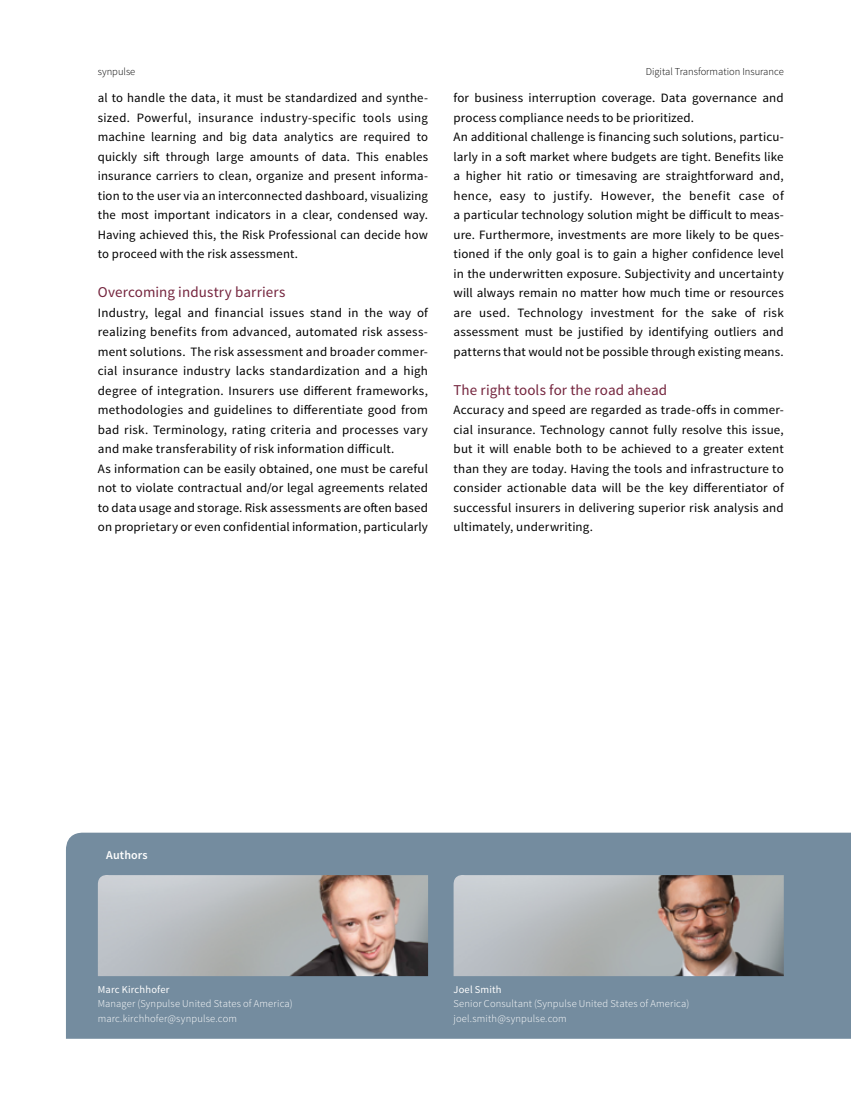
<style>
.page{position:relative;width:851px;height:1106px;background:#fff}
.page>*{position:absolute;margin:0;border:0;box-sizing:border-box;transform-origin:0 0}
.t1{font:15px "Source Sans Pro";letter-spacing:.01em;color:#74243d}
.t2{font:12.75px/19.5px "Source Sans Pro";letter-spacing:.015em;color:#000;text-align:justify}
.t3{font:600 12px "Source Sans Pro";letter-spacing:.01em;color:#fff}
.t4{font:300 10.5px/14.7px "Source Sans Pro";letter-spacing:.015em;color:#fff}
.t5{font:300 10.5px "Source Sans Pro";color:#000}
.t6{font:10.5px "Source Sans Pro";letter-spacing:.015em;color:#fff}
</style>
<div class="page">
<div style="left:66px;top:832px;width:784px;height:206px;background:#748c9f"></div>
<img style="left:98px;top:875px;width:330px;height:101px">
<img style="left:453px;top:875px;width:330px;height:101px">
<p class="t5" style="left:98px;top:65px;width:39px">synpulse</p>
<p class="t5" style="left:645px;top:65px;width:139px">Digital Transformation Insurance</p>
<p class="t2" style="left:98px;top:88px;width:332px">al to handle the data, it must be standardized and synthe&shy;sized. Powerful, insurance industry-specific tools using machine learning and big data analytics are required to quickly sift through large amounts of data. This enables insurance carriers to clean, organize and present informa&shy;tion to the user via an interconnected dashboard, visualizing the most important indicators in a clear, condensed way.<br>Having achieved this, the Risk Professional can decide how to proceed with the risk assessment.</p>
<p class="t1" style="left:98px;top:283px;width:189px">Overcoming industry barriers</p>
<p class="t2" style="left:98px;top:303px;width:332px;text-align:left">Industry, legal and financial issues stand in the way of realizing benefits from advanced, automated risk assess&shy;ment solutions. The risk assessment and broader commer&shy;cial insurance industry lacks standardization and a high degree of integration. Insurers use different frameworks, methodologies and guidelines to differentiate good from bad risk. Terminology, rating criteria and processes vary and make transferability of risk information difficult.<br>As information can be easily obtained, one must be careful not to violate contractual and/or legal agreements related to data usage and storage. Risk assessments are often based on proprietary or even confidential information, particularly</p>
<p class="t2" style="left:453px;top:88px;width:332px;text-align:left">for business interruption coverage. Data governance and process compliance needs to be prioritized.<br>An additional challenge is financing such solutions, particu&shy;larly in a soft market where budgets are tight. Benefits like a higher hit ratio or timesaving are straightforward and, hence, easy to justify. However, the benefit case of a particular technology solution might be difficult to meas&shy;ure. Furthermore, investments are more likely to be ques&shy;tioned if the only goal is to gain a higher confidence level in the underwritten exposure. Subjectivity and uncertainty will always remain no matter how much time or resources are used. Technology investment for the sake of risk assessment must be justified by identifying outliers and patterns that would not be possible through existing means.</p>
<p class="t1" style="left:453px;top:380px;width:215px">The right tools for the road ahead</p>
<p class="t2" style="left:453px;top:400px;width:332px">Accuracy and speed are regarded as trade-offs in commer&shy;cial insurance. Technology cannot fully resolve this issue, but it will enable both to be achieved to a greater extent than they are today. Having the tools and infrastructure to consider actionable data will be the key differentiator of successful insurers in delivering superior risk analysis and ultimately, underwriting.</p>
<p class="t3" style="left:106px;top:847px;width:43px">Authors</p>
<p class="t6" style="left:98px;top:982px;width:73px">Marc Kirchhofer</p>
<p class="t4" style="left:98px;top:996px;width:196px">Manager (Synpulse United States of America) marc.kirchhofer@synpulse.com</p>
<p class="t6" style="left:453px;top:982px;width:50px">Joel Smith</p>
<p class="t4" style="left:453px;top:996px;width:237px">Senior Consultant (Synpulse United States of America) joel.smith@synpulse.com</p>
</div>
